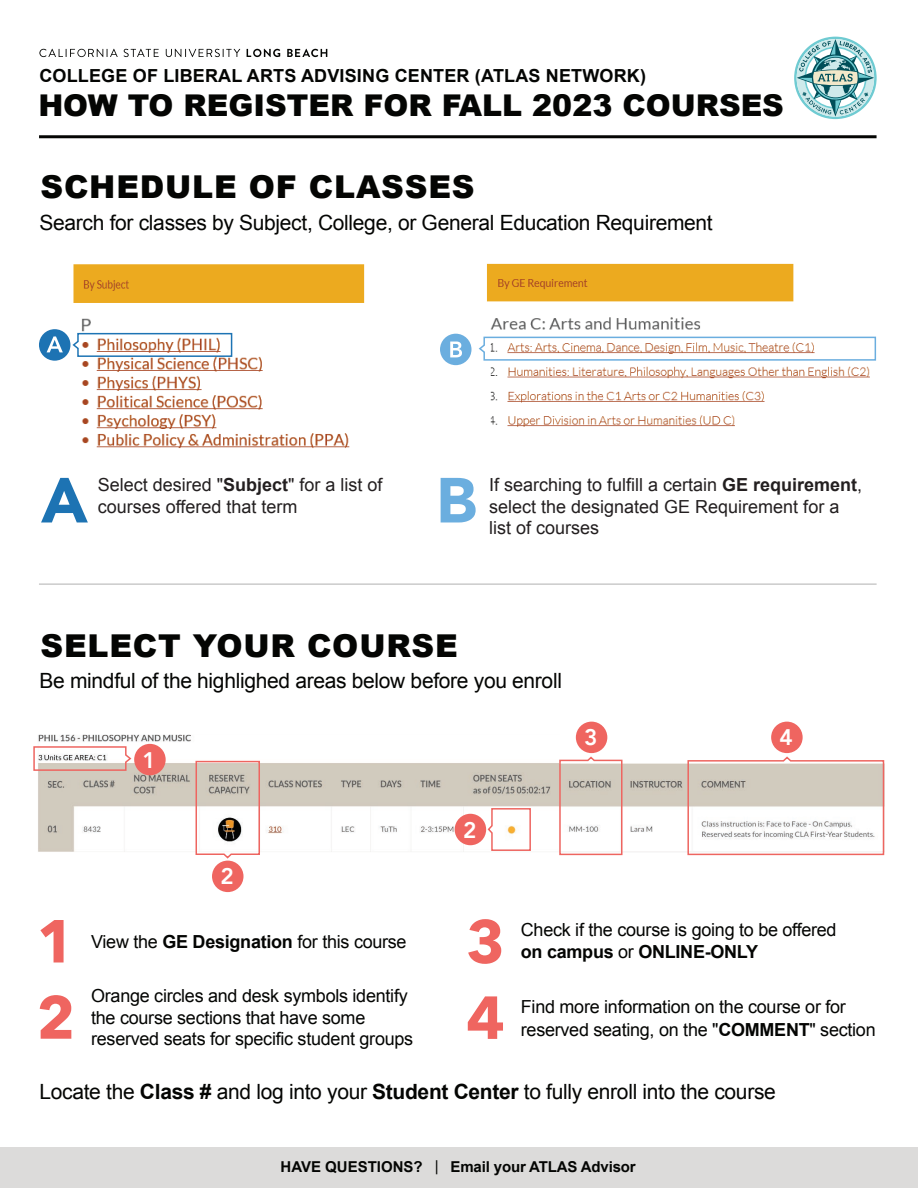
<style>
.page{position:relative;width:918px;height:1188px;background:#fff}
.page>*{position:absolute;margin:0;border:0;box-sizing:border-box;transform-origin:0 0}
.t1{font:900 31.5px "Arial";letter-spacing:.025em;color:#040503}
.t2{font:900 30px "Arial";color:#040503}
.t3{font:800 22.5px "Avenir";color:#fff}
.t4{font:21px "Arial";letter-spacing:-.015em;color:#040503}
.t5{font:18px/21.6px "Arial";letter-spacing:-.015em;color:#040503}
.t6{font:18px/21.6px "Arial";color:#231f20}
.t7{font:700 18px "Arial";letter-spacing:.01em;color:#040503}
.t8{font:700 15px "Arial";letter-spacing:-.01em;color:#040503}
.s1{font-weight:700}
.s2{font-weight:400}
</style>
<div class="page">
<div style="left:0;top:1147px;width:918px;height:41px;background:#dcdbda"></div>
<svg style="left:794px;top:37px;width:83px;height:82px"></svg>
<hr style="left:39px;top:135px;width:838px;height:3px;background:#040503">
<svg style="left:39px;top:49px;width:79px;height:8px"></svg>
<svg style="left:124px;top:49px;width:35px;height:8px"></svg>
<svg style="left:166px;top:49px;width:74px;height:8px"></svg>
<svg style="left:247px;top:49px;width:33px;height:8px"></svg>
<svg style="left:287px;top:49px;width:40px;height:8px"></svg>
<div style="left:73px;top:264px;width:292px;height:39px;background:#ecaa1f"></div>
<img style="left:81px;top:318px;width:269px;height:131px">
<img style="left:487px;top:263px;width:307px;height:39px">
<img style="left:490px;top:317px;width:380px;height:110px">
<svg style="left:478px;top:336px;width:399px;height:25px"></svg>
<div style="left:440px;top:334px;width:32px;height:31px;background:#6baedf;border-radius:50%"></div>
<svg style="left:450px;top:342px;width:12px;height:15px"></svg>
<svg style="left:72px;top:332px;width:161px;height:26px"></svg>
<div style="left:39px;top:329px;width:31px;height:32px;background:#1d73b3;border-radius:50%"></div>
<svg style="left:47px;top:336px;width:16px;height:16px"></svg>
<svg style="left:40px;top:920px;width:24px;height:42px"></svg>
<svg style="left:40px;top:995px;width:31px;height:44px"></svg>
<svg style="left:468px;top:919px;width:33px;height:45px"></svg>
<svg style="left:468px;top:996px;width:35px;height:43px"></svg>
<hr style="left:39px;top:583px;width:838px;height:2px;background:#cbcbcb">
<img style="left:38px;top:735px;width:520px;height:117px">
<img style="left:623px;top:764px;width:64px;height:88px">
<svg style="left:33px;top:745px;width:100px;height:27px"></svg>
<div style="left:455px;top:814px;width:31px;height:31px;background:#ef6560;border-radius:50%"></div>
<svg style="left:487px;top:807px;width:45px;height:45px"></svg>
<div style="left:771px;top:722px;width:32px;height:31px;background:#ef6560;border-radius:50%"></div>
<svg style="left:687px;top:756px;width:198px;height:100px"></svg>
<div style="left:576px;top:722px;width:31px;height:31px;background:#ef6560;border-radius:50%"></div>
<svg style="left:558px;top:756px;width:65px;height:100px"></svg>
<div style="left:212px;top:861px;width:32px;height:31px;background:#ef6560;border-radius:50%"></div>
<div style="left:134px;top:744px;width:32px;height:31px;background:#ef6560;border-radius:50%"></div>
<svg style="left:195px;top:760px;width:66px;height:99px"></svg>
<svg style="left:41px;top:478px;width:47px;height:44px"></svg>
<svg style="left:441px;top:478px;width:35px;height:44px"></svg>
<p class="t7" style="left:39px;top:63px;width:608px">COLLEGE OF LIBERAL ARTS ADVISING CENTER (ATLAS NETWORK)</p>
<h2 class="t2" style="left:38px;top:84px;width:747px">HOW TO REGISTER FOR FALL 2023 COURSES</h2>
<h1 class="t1" style="left:40px;top:164px;width:436px">SCHEDULE OF CLASSES</h1>
<p class="t4" style="left:40px;top:209px;width:675px">Search for classes by Subject, College, or General Education Requirement</p>
<p class="t6" style="left:98px;top:474px;width:286px">Select desired "<span class="s1">Subject</span>" for a list of courses offered that term</p>
<p class="t6" style="left:489px;top:474px;width:375px">If searching to fulfill a certain <span class="s1">GE requirement</span>, select the designated GE Requirement for a list of courses</p>
<h1 class="t1" style="left:40px;top:623px;width:419px">SELECT YOUR COURSE</h1>
<p class="t4" style="left:40px;top:667px;width:524px">Be mindful of the highlighed areas below before you enroll</p>
<p class="t3" style="left:143px;top:742px;width:15px">1</p>
<p class="t3" style="left:220px;top:859px;width:15px">2</p>
<p class="t3" style="left:463px;top:812px;width:15px">2</p>
<p class="t3" style="left:584px;top:720px;width:15px">3</p>
<p class="t3" style="left:780px;top:720px;width:15px">4</p>
<p class="t5" style="left:91px;top:931px;width:317px">View the <span class="s1">GE Designation</span> for this course</p>
<p class="t5" style="left:91px;top:985px;width:324px">Orange circles and desk symbols identify the course sections that have some reserved seats for specific student groups</p>
<p class="t5" style="left:521px;top:919px;width:317px">Check if the course is going to be offered <span class="s1">on campus</span> or <span class="s1">ONLINE-ONLY</span></p>
<p class="t5" style="left:521px;top:996px;width:356px;line-height:22.5px">Find more information on the course or for reserved seating, on the "<span class="s1">COMMENT</span>" section</p>
<p class="t4" style="left:40px;top:1078px;width:738px">Locate the <span class="s1">Class #</span> and log into your <span class="s1">Student Center</span> to fully enroll into the course</p>
<p class="t8" style="left:281px;top:1157px;width:357px">HAVE QUESTIONS? <span class="s2">|</span> Email your ATLAS Advisor</p>
</div>
